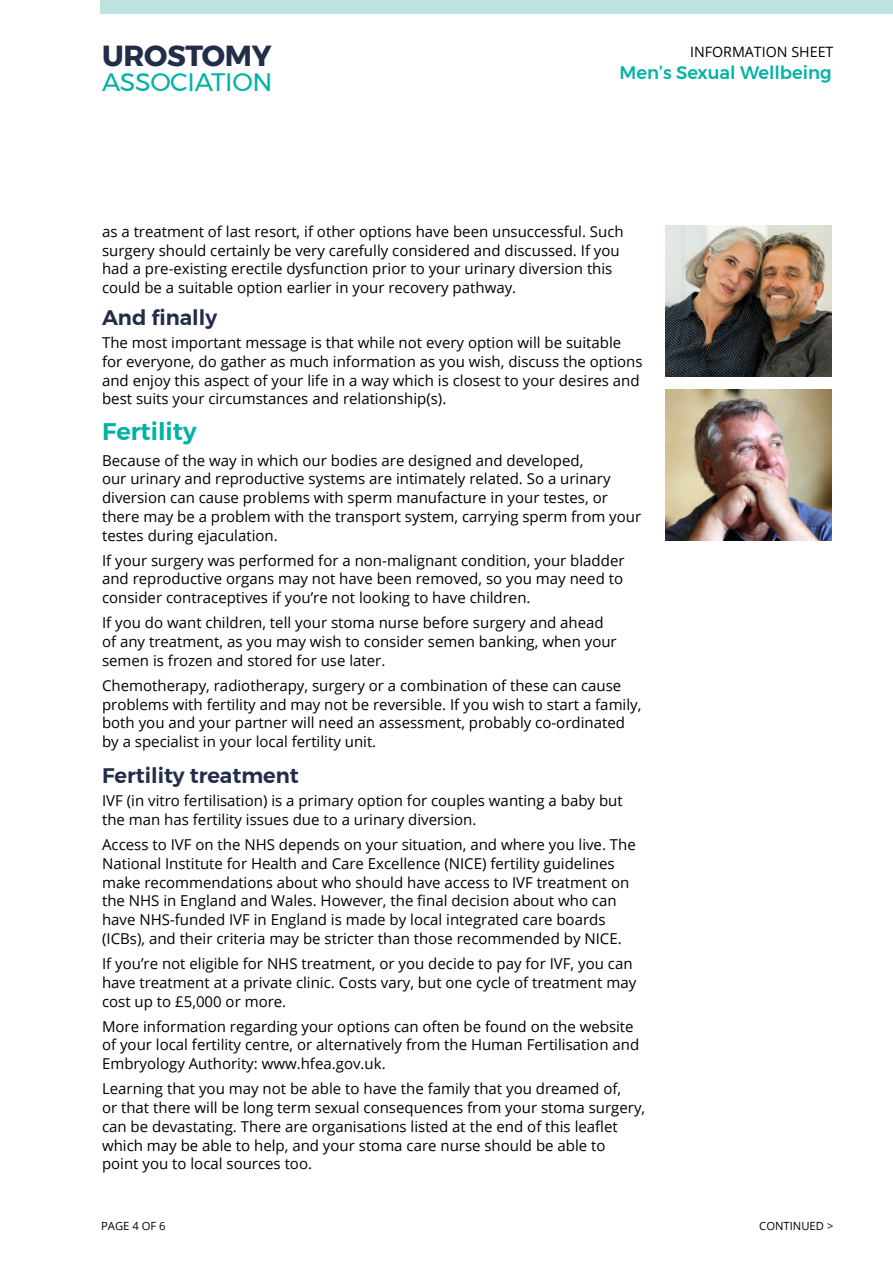
<style>
.page{position:relative;width:893px;height:1263px;background:#fff}
.page>*{position:absolute;margin:0;border:0;box-sizing:border-box;transform-origin:0 0}
.t1{font:700 28.95px "Montserrat";letter-spacing:-.01em;color:#222d4a}
.t2{font:25.2px "Montserrat";letter-spacing:-.01em;color:#00b2a5}
.t3{font:600 24px "Montserrat";color:#00b2a5}
.t4{font:600 21px "Montserrat";color:#222d4a}
.t5{font:500 18px "Montserrat";color:#00b2a5}
.t6{font:15px/18.8px "Open Sans";color:#000}
.t7{font:14.25px "Open Sans";color:#000}
.t8{font:11.25px "Open Sans";color:#000}
</style>
<div class="page">
<img style="left:665px;top:225px;width:167px;height:151px">
<img style="left:665px;top:389px;width:167px;height:151px">
<div style="left:100px;top:0;width:793px;height:14px;background:#bce3df"></div>
<h1 class="t1" style="left:102px;top:32px;width:171px">UROSTOMY</h1>
<h2 class="t2" style="left:102px;top:63px;width:172px">ASSOCIATION</h2>
<p class="t7" style="left:690px;top:42px;width:145px">INFORMATION SHEET</p>
<p class="t5" style="left:619px;top:59px;width:214px">Men’s Sexual Wellbeing</p>
<p class="t6" style="left:102px;top:222px;width:523px">as a treatment of last resort, if other options have been unsuccessful. Such surgery should certainly be very carefully considered and discussed. If you had a pre-existing erectile dysfunction prior to your urinary diversion this could be a suitable option earlier in your recovery pathway.</p>
<h3 class="t4" style="left:102px;top:301px;width:117px">And finally</h3>
<p class="t6" style="left:102px;top:333px;width:542px">The most important message is that while not every option will be suitable for everyone, do gather as much information as you wish, discuss the options and enjoy this aspect of your life in a way which is closest to your desires and best suits your circumstances and relationship(s).</p>
<h3 class="t3" style="left:102px;top:413px;width:96px">Fertility</h3>
<p class="t6" style="left:102px;top:450px;width:541px">Because of the way in which our bodies are designed and developed,<br>our urinary and reproductive systems are intimately related. So a urinary diversion can cause problems with sperm manufacture in your testes, or there may be a problem with the transport system, carrying sperm from your testes during ejaculation.</p>
<p class="t6" style="left:102px;top:550px;width:524px;text-align:justify">If your surgery was performed for a non-malignant condition, your bladder and reproductive organs may not have been removed, so you may need to consider contraceptives if you’re not looking to have children.</p>
<p class="t6" style="left:102px;top:613px;width:516px">If you do want children, tell your stoma nurse before surgery and ahead of any treatment, as you may wish to consider semen banking, when your semen is frozen and stored for use later.</p>
<p class="t6" style="left:102px;top:676px;width:541px">Chemotherapy, radiotherapy, surgery or a combination of these can cause problems with fertility and may not be reversible. If you wish to start a family, both you and your partner will need an assessment, probably co-ordinated by a specialist in your local fertility unit.</p>
<h3 class="t4" style="left:102px;top:759px;width:198px">Fertility treatment</h3>
<p class="t6" style="left:102px;top:791px;width:522px">IVF (in vitro fertilisation) is a primary option for couples wanting a baby but the man has fertility issues due to a urinary diversion.</p>
<p class="t6" style="left:102px;top:835px;width:535px">Access to IVF on the NHS depends on your situation, and where you live. The National Institute for Health and Care Excellence (NICE) fertility guidelines make recommendations about who should have access to IVF treatment on the NHS in England and Wales. However, the final decision about who can have NHS-funded IVF in England is made by local integrated care boards (ICBs), and their criteria may be stricter than those recommended by NICE.</p>
<p class="t6" style="left:102px;top:954px;width:536px">If you’re not eligible for NHS treatment, or you decide to pay for IVF, you can have treatment at a private clinic. Costs vary, but one cycle of treatment may cost up to £5,000 or more.</p>
<p class="t6" style="left:102px;top:1016px;width:539px">More information regarding your options can often be found on the website of your local fertility centre, or alternatively from the Human Fertilisation and<br>Embryology Authority: www.hfea.gov.uk.</p>
<p class="t6" style="left:102px;top:1079px;width:545px">Learning that you may not be able to have the family that you dreamed of,<br>or that there will be long term sexual consequences from your stoma surgery, can be devastating. There are organisations listed at the end of this leaflet which may be able to help, and your stoma care nurse should be able to point you to local sources too.</p>
<p class="t8" style="left:101px;top:1218px;width:66px">PAGE 4 OF 6</p>
<p class="t8" style="left:759px;top:1218px;width:76px">CONTINUED &gt;</p>
</div>
